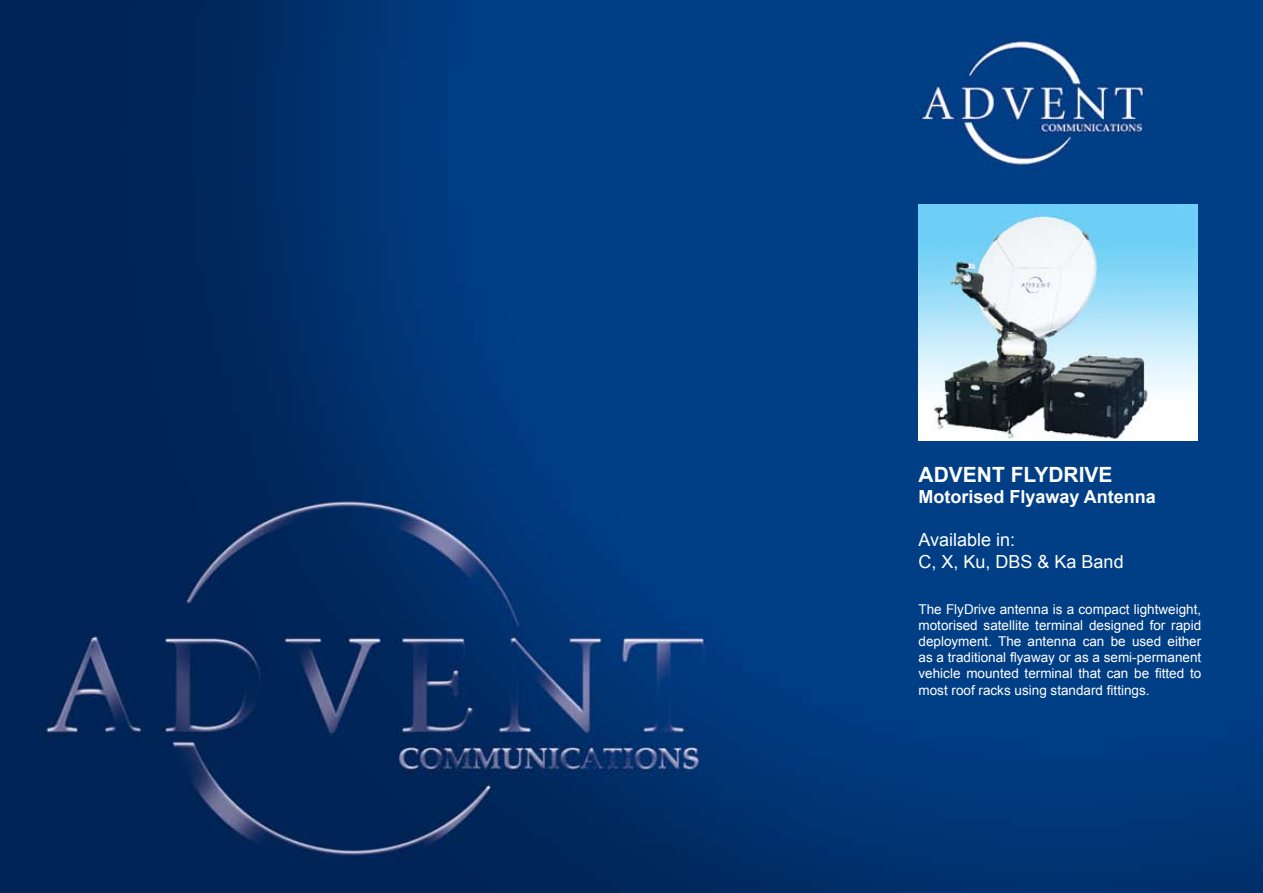
<style>
.page{position:relative;width:1263px;height:893px;background:#fff}
.page>*{position:absolute;margin:0;border:0;box-sizing:border-box;transform-origin:0 0}
.t1{font:700 21px "Arial";color:#fff}
.t2{font:18px/21.6px "Arial";color:#fff}
.t3{font:700 18px "Arial";color:#fff}
.t4{font:13.5px/16.2px "Arial";color:#fff;text-align:justify}
</style>
<div class="page">
<img style="left:0;top:0;width:1263px;height:893px">
<img style="left:918px;top:205px;width:280px;height:236px">
<h1 class="t1" style="left:918px;top:460px;width:196px">ADVENT FLYDRIVE</h1>
<h2 class="t3" style="left:918px;top:485px;width:239px">Motorised Flyaway Antenna</h2>
<h2 class="t2" style="left:918px;top:529px;width:207px">Available in:<br>C, X, Ku, DBS &amp; Ka Band</h2>
<p class="t4" style="left:918px;top:601px;width:284px">The FlyDrive antenna is a compact lightweight, motorised satellite terminal designed for rapid deployment. The antenna can be used either as a traditional flyaway or as a semi-permanent vehicle mounted terminal that can be fitted to most roof racks using standard fittings.</p>
</div>
